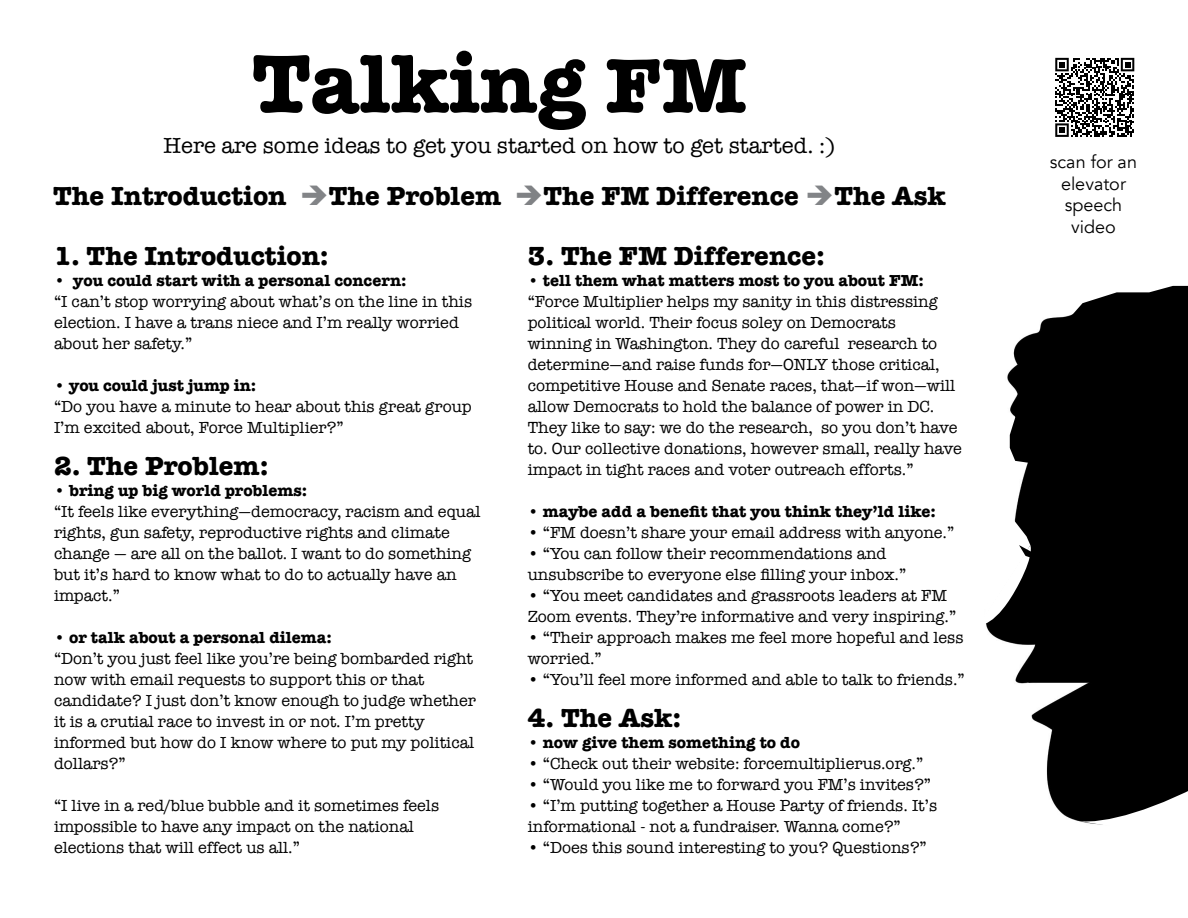
<style>
.page{position:relative;width:1188px;height:918px;background:#fff}
.page>*{position:absolute;margin:0;border:0;box-sizing:border-box;transform-origin:0 0}
.t1{font:700 85.5px "American Typewriter";color:#000}
.t2{font:700 27px "American Typewriter";color:#000}
.t3{font:22.5px "American Typewriter";color:#000}
.t4{font:18px/21.6px "Avenir";color:#000;text-align:center}
.t5{font:16.5px/21px "American Typewriter";color:#000}
.t6{font:700 16.5px "American Typewriter";color:#000}
.s1{font-size:79.5px}
.s2{color:#828487}
.s3{color:#808285}
.s4{font-weight:700}
</style>
<div class="page">
<img style="left:1007px;top:371px;width:181px;height:450px">
<svg style="left:1010px;top:286px;width:178px;height:179px;background:#1f1f1f"></svg>
<svg style="left:1078px;top:774px;width:110px;height:51px"></svg>
<svg style="left:986px;top:515px;width:170px;height:168px"></svg>
<svg style="left:1055px;top:58px;width:79px;height:79px"></svg>
<h1 class="t1" style="left:252px;top:10px;width:497px">Talking <span class="s1">FM</span></h1>
<h3 class="t3" style="left:164px;top:128px;width:673px">Here are some ideas to get you started on how to get started. :)</h3>
<h2 class="t2" style="left:53px;top:173px;width:894px">The Introduction <span class="s2">➔</span>The Problem <span class="s3">➔</span>The FM Difference <span class="s2">➔</span>The Ask</h2>
<h2 class="t2" style="left:54px;top:232px;width:276px">1. The Introduction:</h2>
<p class="t5" style="left:54px;top:269px;width:420px">• <span class="s4">you could start with a personal concern:<br></span>“I can’t stop worrying about what’s on the line in this election. I have a trans niece and I’m really worried about her safety.”</p>
<p class="t6" style="left:54px;top:371px;width:204px">• you could just jump in:</p>
<p class="t5" style="left:54px;top:395px;width:419px">“Do you have a minute to hear about this great group<br>I’m excited about, Force Multiplier?”</p>
<h2 class="t2" style="left:54px;top:442px;width:216px">2. The Problem:</h2>
<p class="t6" style="left:54px;top:476px;width:255px">• bring up big world problems:</p>
<p class="t5" style="left:54px;top:500px;width:428px">“It feels like everything—democracy, racism and equal rights, gun safety, reproductive rights and climate change — are all on the ballot. I want to do something but it’s hard to know what to do to actually have an impact.”</p>
<p class="t6" style="left:54px;top:623px;width:279px">• or talk about a personal dilema:</p>
<p class="t5" style="left:54px;top:647px;width:423px">“Don’t you just feel like you’re being bombarded right now with email requests to support this or that candidate? I just don’t know enough to judge whether it is a crutial race to invest in or not. I’m pretty informed but how do I know where to put my political dollars?”</p>
<p class="t5" style="left:54px;top:794px;width:387px">“I live in a red/blue bubble and it sometimes feels impossible to have any impact on the national elections that will effect us all.”</p>
<h2 class="t2" style="left:528px;top:233px;width:299px">3. The FM Difference:</h2>
<p class="t6" style="left:528px;top:266px;width:398px">• tell them what matters most to you about FM:</p>
<p class="t5" style="left:528px;top:290px;width:436px">“Force Multiplier helps my sanity in this distressing political world. Their focus soley on Democrats winning in Washington. They do careful research to determine—and raise funds for—ONLY those critical, competitive House and Senate races, that—if won—will allow Democrats to hold the balance of power in DC.<br>They like to say: we do the research, so you don’t have to. Our collective donations, however small, really have impact in tight races and voter outreach efforts.”</p>
<p class="t6" style="left:528px;top:497px;width:410px">• maybe add a benefit that you think they’ld like:</p>
<p class="t5" style="left:528px;top:521px;width:428px">• “FM doesn’t share your email address with anyone.”</p>
<p class="t5" style="left:528px;top:542px;width:380px">• “You can follow their recommendations and unsubscribe to everyone else filling your inbox.”</p>
<p class="t5" style="left:528px;top:584px;width:430px">• “You meet candidates and grassroots leaders at FM<br>Zoom events. They’re informative and very inspiring.”</p>
<p class="t5" style="left:528px;top:626px;width:437px">• “Their approach makes me feel more hopeful and less worried.”</p>
<p class="t5" style="left:528px;top:668px;width:439px">• “You’ll feel more informed and able to talk to friends.”</p>
<h2 class="t2" style="left:528px;top:695px;width:155px">4. The Ask:</h2>
<p class="t6" style="left:528px;top:728px;width:274px">• now give them something to do</p>
<p class="t5" style="left:528px;top:752px;width:397px">• “Check out their website: forcemultiplierus.org.”</p>
<p class="t5" style="left:528px;top:773px;width:405px">• “Would you like me to forward you FM’s invites?”</p>
<p class="t5" style="left:528px;top:794px;width:411px">• “I’m putting together a House Party of friends. It’s informational - not a fundraiser. Wanna come?”</p>
<p class="t5" style="left:528px;top:836px;width:401px">• “Does this sound interesting to you? Questions?”</p>
<p class="t4" style="left:1050px;top:151px;width:89px">scan for an elevator speech video</p>
</div>
